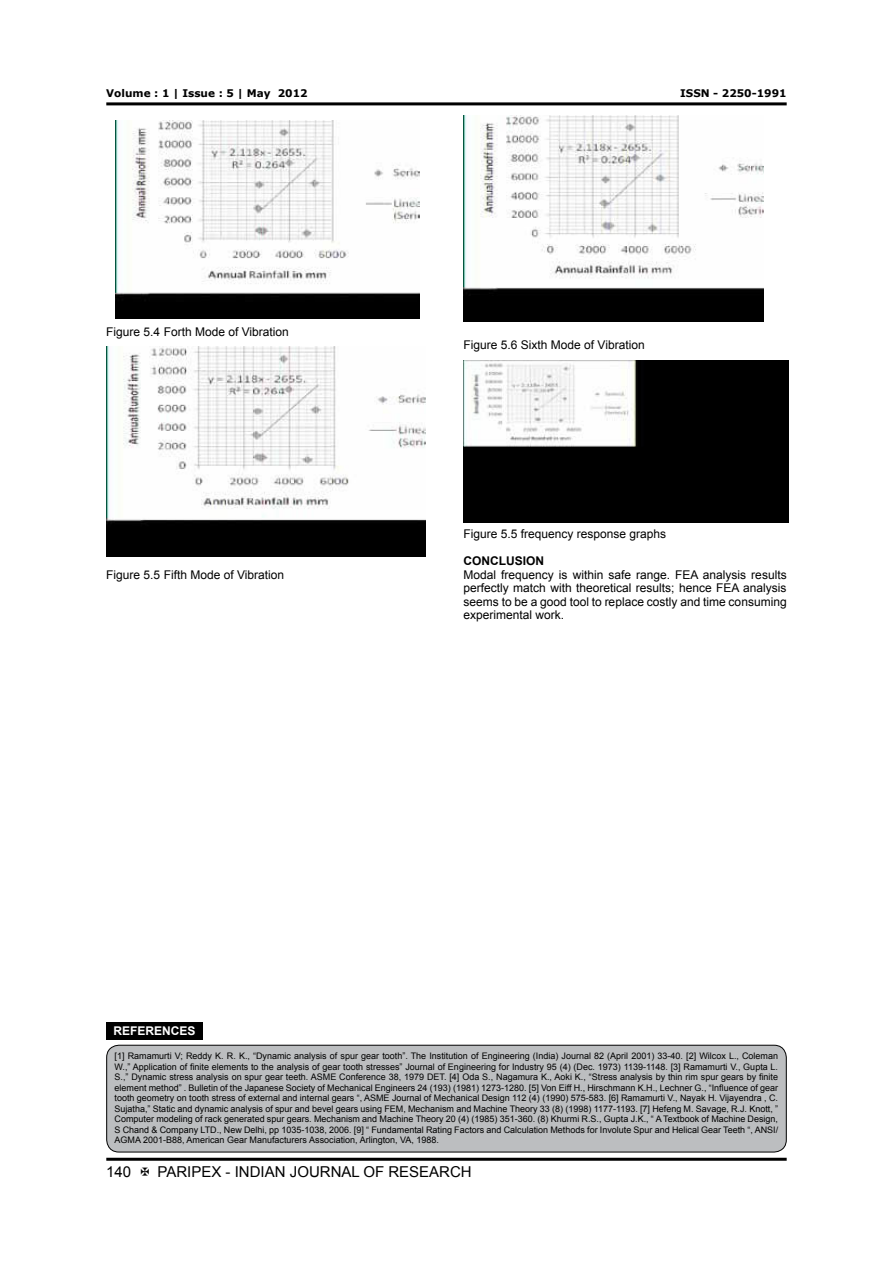
<style>
.page{position:relative;width:893px;height:1263px;background:#fff}
.page>*{position:absolute;margin:0;border:0;box-sizing:border-box;transform-origin:0 0}
.t1{font:15px "Arial";color:#000}
.t2{font:12px/13.5px "Arial";color:#000;text-align:justify}
.t3{font:700 12px "Arial";color:#000}
.t4{font:700 12px "Arial";color:#fff}
.t5{font:700 10.5px "Verdana";color:#000}
.t6{font:9px/10.5px "Arial";color:#000;text-align:justify}
</style>
<div class="page">
<hr style="left:106px;top:102px;width:681px;height:3px;background:#000">
<hr style="left:106px;top:1158px;width:681px;height:3px;background:#000">
<img style="left:116px;top:121px;width:304px;height:197px">
<img style="left:106px;top:347px;width:320px;height:209px">
<img style="left:463px;top:116px;width:301px;height:206px">
<img style="left:463px;top:360px;width:326px;height:162px">
<div style="left:106px;top:1022px;width:96px;height:18px;background:#000"></div>
<div style="left:107px;top:1045px;width:679px;height:107px;background:#bcbec0;border-radius:12px"></div>
<div style="left:106px;top:1045px;width:681px;height:107px;border:1px solid #000;border-radius:12px"></div>
<p class="t5" style="left:106px;top:89px;width:203px">Volume : 1 | Issue : 5 | May 2012</p>
<p class="t5" style="left:680px;top:89px;width:108px">ISSN - 2250-1991</p>
<h2 class="t2" style="left:106px;top:326px;width:184px">Figure 5.4 Forth Mode of Vibration</h2>
<h2 class="t2" style="left:106px;top:569px;width:179px">Figure 5.5 Fifth Mode of Vibration</h2>
<h2 class="t2" style="left:463px;top:339px;width:183px">Figure 5.6 Sixth Mode of Vibration</h2>
<h2 class="t2" style="left:463px;top:528px;width:204px">Figure 5.5 frequency response graphs</h2>
<h2 class="t3" style="left:463px;top:557px;width:82px">CONCLUSION</h2>
<h2 class="t2" style="left:463px;top:569px;width:325px">Modal frequency is within safe range. FEA analysis results perfectly match with theoretical results; hence FEA analysis seems to be a good tool to replace costly and time consuming experimental work.</h2>
<h2 class="t4" style="left:113px;top:1026px;width:84px">REFERENCES</h2>
<p class="t6" style="left:115px;top:1052px;width:665px">[1] Ramamurti V; Reddy K. R. K., “Dynamic analysis of spur gear tooth”. The Institution of Engineering (India) Journal 82 (April 2001) 33-40. [2] Wilcox L., Coleman W.,” Application of finite elements to the analysis of gear tooth stresses” Journal of Engineering for Industry 95 (4) (Dec. 1973) 1139-1148. [3] Ramamurti V., Gupta L.<br>S.,” Dynamic stress analysis on spur gear teeth. ASME Conference 38, 1979 DET. [4] Oda S., Nagamura K., Aoki K., “Stress analysis by thin rim spur gears by finite element method” . Bulletin of the Japanese Society of Mechanical Engineers 24 (193) (1981) 1273-1280. [5] Von Eiff H., Hirschmann K.H., Lechner G., “Influence of gear tooth geometry on tooth stress of external and internal gears “, ASME Journal of Mechanical Design 112 (4) (1990) 575-583. [6] Ramamurti V., Nayak H. Vijayendra , C.<br>Sujatha,” Static and dynamic analysis of spur and bevel gears using FEM, Mechanism and Machine Theory 33 (8) (1998) 1177-1193. [7] Hefeng M. Savage, R.J. Knott, ” Computer modeling of rack generated spur gears. Mechanism and Machine Theory 20 (4) (1985) 351-360. (8) Khurmi R.S., Gupta J.K., “ A Textbook of Machine Design, S Chand &amp; Company LTD., New Delhi, pp 1035-1038, 2006. [9] “ Fundamental Rating Factors and Calculation Methods for Involute Spur and Helical Gear Teeth “, ANSI/ AGMA 2001-B88, American Gear Manufacturers Association, Arlington, VA, 1988.</p>
<h1 class="t1" style="left:106px;top:1166px;width:27px">140</h1>
<h1 class="t1" style="left:158px;top:1166px;width:316px">PARIPEX - INDIAN JOURNAL OF RESEARCH</h1>
</div>
